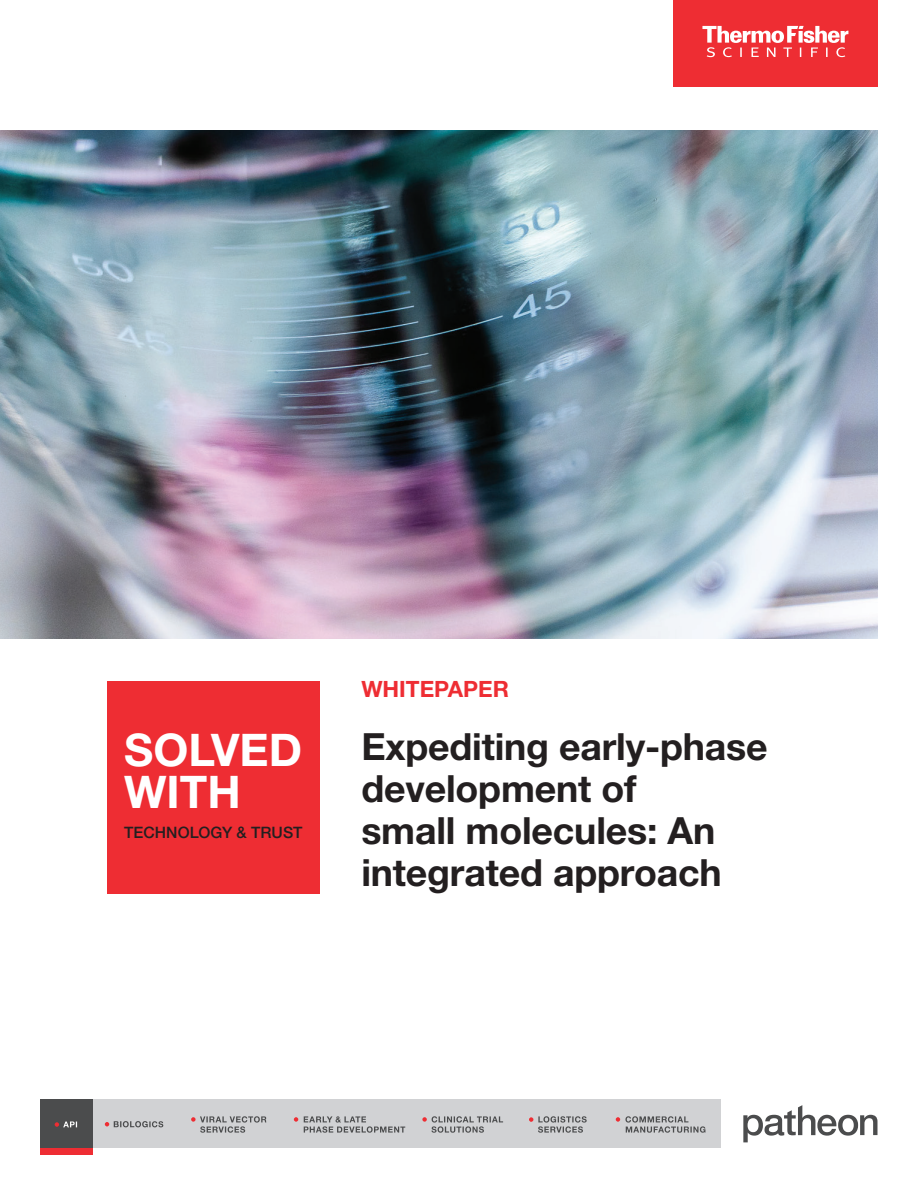
<style>
.page{position:relative;width:918px;height:1188px;background:#fff}
.page>*{position:absolute;margin:0;border:0;box-sizing:border-box;transform-origin:0 0}
.t1{font:700 45px/42px "Helvetica Neue LTW1 G";color:#fff}
.t2{font:700 37.5px/42px "Helvetica Neue LTW1 G";letter-spacing:-.005em;color:#231f20}
.t3{font:700 22.5px "Helvetica Neue LTW1 G";color:#ee2d33}
.t4{font:500 15.75px "Helvetica Neue LTW1 G";letter-spacing:.005em;color:#231f20}
</style>
<div class="page">
<svg style="left:743px;top:1105px;width:134px;height:37px"></svg>
<div style="left:673px;top:0;width:205px;height:86px;background:#ee2d33"></div>
<svg style="left:702px;top:26px;width:146px;height:31px"></svg>
<img style="left:0;top:131px;width:878px;height:507px">
<div style="left:107px;top:681px;width:213px;height:213px;background:#ee2d33"></div>
<div style="left:40px;top:1148px;width:53px;height:7px;background:#ee2d33"></div>
<div style="left:40px;top:1099px;width:681px;height:49px;background:#d1d2d4"></div>
<div style="left:40px;top:1099px;width:53px;height:49px;background:#4b4c4d"></div>
<svg style="left:105px;top:1121px;width:58px;height:6px"></svg>
<svg style="left:304px;top:1116px;width:101px;height:17px"></svg>
<svg style="left:294px;top:1117px;width:4px;height:5px"></svg>
<svg style="left:422px;top:1116px;width:81px;height:17px"></svg>
<svg style="left:191px;top:1116px;width:75px;height:17px"></svg>
<svg style="left:529px;top:1116px;width:58px;height:17px"></svg>
<svg style="left:616px;top:1116px;width:89px;height:17px"></svg>
<svg style="left:55px;top:1122px;width:22px;height:5px"></svg>
<p class="t1" style="left:124px;top:729px;width:179px">SOLVED<br>WITH</p>
<p class="t4" style="left:124px;top:823px;width:180px">TECHNOLOGY &amp; TRUST</p>
<p class="t3" style="left:361px;top:676px;width:149px">WHITEPAPER</p>
<p class="t2" style="left:361px;top:725px;width:408px">Expediting early-phase development of<br>small molecules: An integrated approach</p>
</div>
